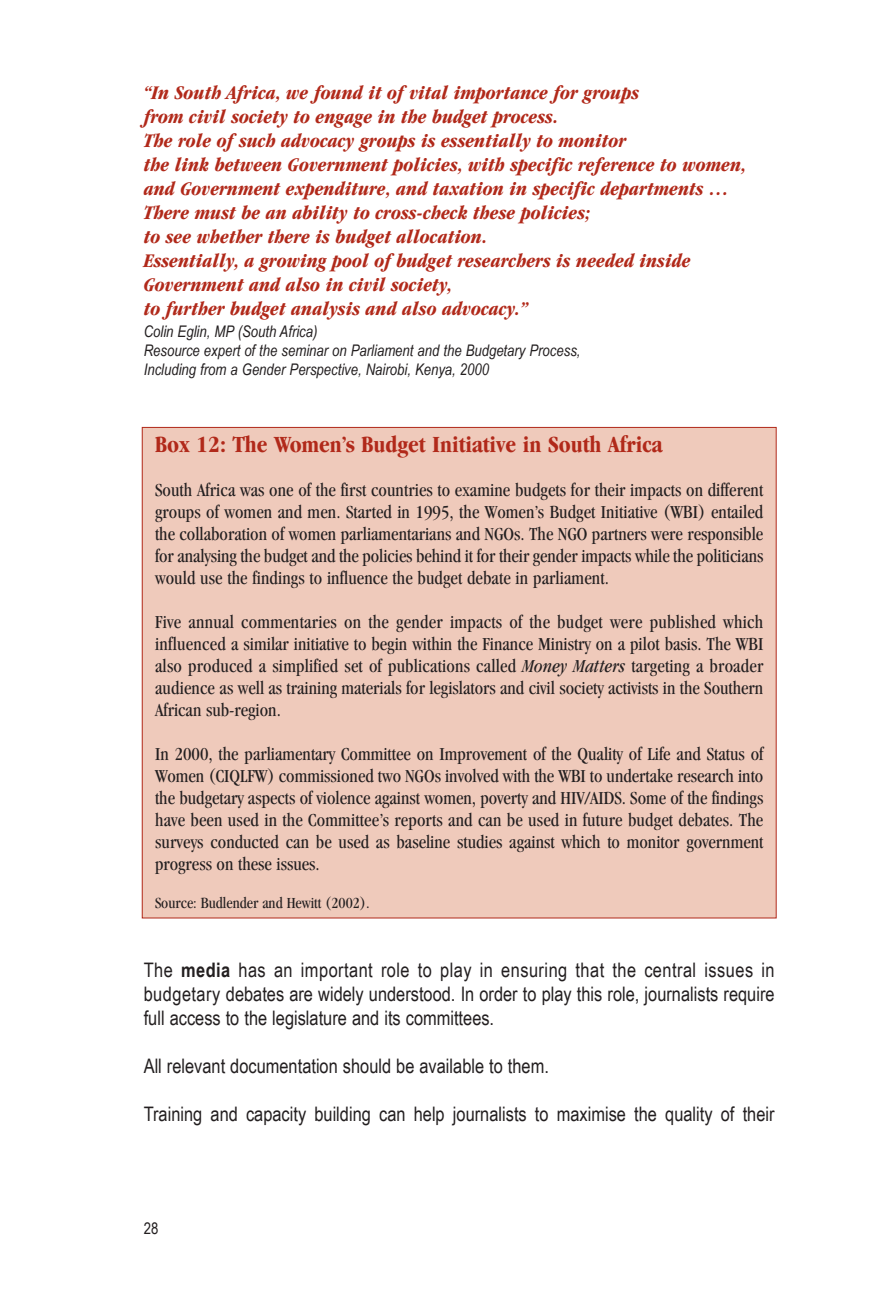
<style>
.page{position:relative;width:878px;height:1302px;background:#fff}
.page>*{position:absolute;margin:0;border:0;box-sizing:border-box;transform-origin:0 0}
.t1{font:700 condensed 24px "Garamond";color:#b1291a}
.t2{font:italic 700 condensed 20px/24px "Garamond";color:#b1291a}
.t3{font:20px/24px "Arial Narrow";color:#231f20;text-align:justify}
.t4{font:condensed 19px/22px "Garamond";color:#231f20;text-align:justify}
.t5{font:italic 16px/19.2px "Arial Narrow";color:#231f20}
.t6{font:condensed 16px "Garamond";color:#231f20}
.t7{font:16px "Arial Narrow";color:#231f20}
.s1{font-style:italic}
.s2{font-weight:700}
</style>
<div class="page">
<div style="left:141px;top:426px;width:636px;height:493px;background:#efcabb"></div>
<p class="t2" style="left:144px;top:82px;width:604px">“In South Africa, we found it of vital importance for groups<br>from civil society to engage in the budget process.<br>The role of such advocacy groups is essentially to monitor<br>the link between Government policies, with specific reference to women, and Government expenditure, and taxation in specific departments … There must be an ability to cross-check these policies;<br>to see whether there is budget allocation.<br>Essentially, a growing pool of budget researchers is needed inside Government and also in civil society,<br>to further budget analysis and also advocacy.”</p>
<p class="t5" style="left:144px;top:321px;width:438px">Colin Eglin, MP (South Africa)<br>Resource expert of the seminar on Parliament and the Budgetary Process,<br>Including from a Gender Perspective, Nairobi, Kenya, 2000</p>
<p class="t1" style="left:155px;top:435px;width:509px">Box 12: The Women’s Budget Initiative in South Africa</p>
<p class="t4" style="left:155px;top:480px;width:610px">South Africa was one of the first countries to examine budgets for their impacts on different groups of women and men. Started in 1995, the Women’s Budget Initiative (WBI) entailed the collaboration of women parliamentarians and NGOs. The NGO partners were responsible for analysing the budget and the policies behind it for their gender impacts while the politicians would use the findings to influence the budget debate in parliament.</p>
<p class="t4" style="left:155px;top:612px;width:610px">Five annual commentaries on the gender impacts of the budget were published which influenced a similar initiative to begin within the Finance Ministry on a pilot basis. The WBI also produced a simplified set of publications called <span class="s1">Money Matters</span> targeting a broader audience as well as training materials for legislators and civil society activists in the Southern African sub-region.</p>
<p class="t4" style="left:155px;top:744px;width:610px">In 2000, the parliamentary Committee on Improvement of the Quality of Life and Status of Women (CIQLFW) commissioned two NGOs involved with the WBI to undertake research into the budgetary aspects of violence against women, poverty and HIV/AIDS. Some of the findings have been used in the Committee’s reports and can be used in future budget debates. The surveys conducted can be used as baseline studies against which to monitor government progress on these issues.</p>
<p class="t6" style="left:155px;top:896px;width:216px">Source: Budlender and Hewitt (2002).</p>
<p class="t3" style="left:144px;top:958px;width:632px">The <span class="s2">media</span> has an important role to play in ensuring that the central issues in budgetary debates are widely understood. In order to play this role, journalists require full access to the legislature and its committees.</p>
<p class="t3" style="left:144px;top:1054px;width:407px">All relevant documentation should be available to them.</p>
<p class="t3" style="left:144px;top:1102px;width:632px">Training and capacity building can help journalists to maximise the quality of their</p>
<p class="t7" style="left:144px;top:1219px;width:16px">28</p>
</div>
